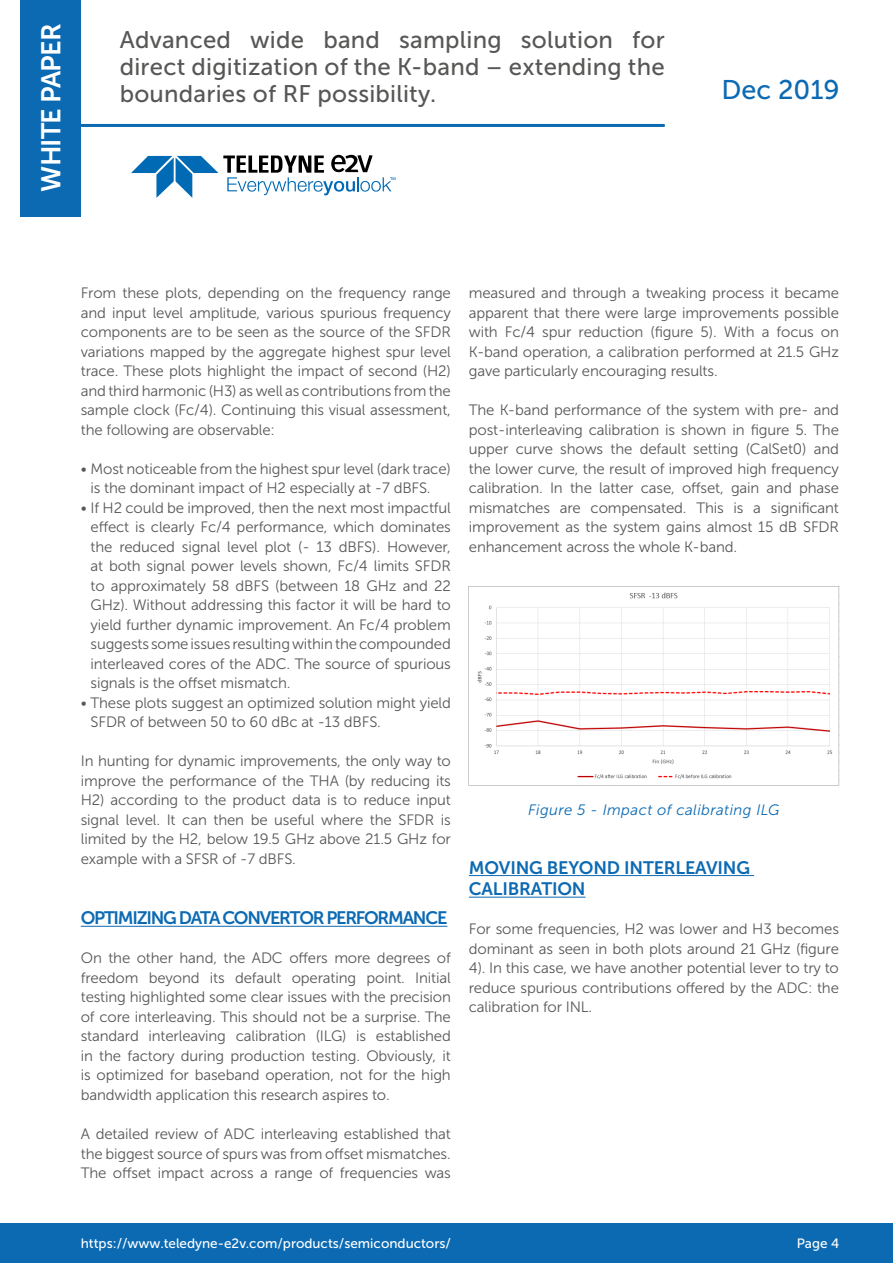
<style>
.page{position:relative;width:893px;height:1263px;background:#fff}
.page>*{position:absolute;margin:0;border:0;box-sizing:border-box;transform-origin:0 0}
.t1{font:27px "Museo Sans 700";letter-spacing:-.03em;color:#fff}
.t2{font:27px "Museo Sans 500";color:#0c6ab3}
.t3{font:24px/27px "Museo Sans 500";letter-spacing:.01em;color:#575756;text-align:justify}
.t4{font:18px/21.6px "Museo Sans 700";letter-spacing:-.01em;color:#0c6ab3}
.t5{font:18px "Museo Sans 700";letter-spacing:-.07em;color:#0c6ab3}
.t6{font:15px/19.5px "Museo Sans 300";letter-spacing:-.01em;color:#575756;text-align:justify}
.t7{font:italic 15px "Museo Sans 300";letter-spacing:.025em;color:#0c6ab3}
.t8{font:13.5px "Museo Sans 500";color:#fff}
</style>
<div class="page">
<div style="left:0;top:1223px;width:893px;height:40px;background:#0c6ab3"></div>
<svg style="left:131px;top:155px;width:264px;height:43px"></svg>
<div style="left:20px;top:0;width:61px;height:217px;background:#0c6ab3"></div>
<hr style="left:81px;top:124px;width:584px;height:3px;background:#0c6ab3">
<hr style="left:81px;top:926px;width:366px;height:1px;background:#0c6ab3">
<hr style="left:469px;top:875px;width:285px;height:1px;background:#0c6ab3">
<hr style="left:469px;top:897px;width:117px;height:1px;background:#0c6ab3">
<img style="left:469px;top:587px;width:370px;height:199px">
<h1 class="t1" style="left:36px;top:192px;width:170px;rotate:-90deg">WHITE PAPER</h1>
<h2 class="t3" style="left:120px;top:27px;width:547px">Advanced wide band sampling solution for direct digitization of the K-band – extending the boundaries of RF possibility.</h2>
<h1 class="t2" style="left:721px;top:75px;width:120px">Dec 2019</h1>
<p class="t6" style="left:81px;top:283px;width:372px">From these plots, depending on the frequency range and input level amplitude, various spurious frequency components are to be seen as the source of the SFDR variations mapped by the aggregate highest spur level trace. These plots highlight the impact of second (H2) and third harmonic (H3) as well as contributions from the sample clock (Fc/4). Continuing this visual assessment, the following are observable:</p>
<p class="t6" style="left:91px;top:459px;width:362px;text-indent:-10px">• Most noticeable from the highest spur level (dark trace) is the dominant impact of H2 especially at -7 dBFS.</p>
<p class="t6" style="left:91px;top:498px;width:362px;text-indent:-10px">• If H2 could be improved, then the next most impactful effect is clearly Fc/4 performance, which dominates the reduced signal level plot (- 13 dBFS). However, at both signal power levels shown, Fc/4 limits SFDR to approximately 58 dBFS (between 18 GHz and 22<br>GHz). Without addressing this factor it will be hard to yield further dynamic improvement. An Fc/4 problem suggests some issues resulting within the compounded interleaved cores of the ADC. The source of spurious signals is the offset mismatch.</p>
<p class="t6" style="left:91px;top:693px;width:362px;text-indent:-10px">• These plots suggest an optimized solution might yield<br>SFDR of between 50 to 60 dBc at -13 dBFS.</p>
<p class="t6" style="left:81px;top:751px;width:372px">In hunting for dynamic improvements, the only way to improve the performance of the THA (by reducing its H2) according to the product data is to reduce input signal level. It can then be useful where the SFDR is limited by the H2, below 19.5 GHz above 21.5 GHz for example with a SFSR of -7 dBFS.</p>
<p class="t5" style="left:81px;top:908px;width:368px">OPTIMIZING DATA CONVERTOR PERFORMANCE</p>
<p class="t6" style="left:81px;top:949px;width:372px">On the other hand, the ADC offers more degrees of freedom beyond its default operating point. Initial testing highlighted some clear issues with the precision of core interleaving. This should not be a surprise. The standard interleaving calibration (ILG) is established in the factory during production testing. Obviously, it is optimized for baseband operation, not for the high bandwidth application this research aspires to.</p>
<p class="t6" style="left:81px;top:1124px;width:372px">A detailed review of ADC interleaving established that the biggest source of spurs was from offset mismatches.<br>The offset impact across a range of frequencies was</p>
<p class="t6" style="left:469px;top:283px;width:372px">measured and through a tweaking process it became apparent that there were large improvements possible with Fc/4 spur reduction (figure 5). With a focus on K-band operation, a calibration performed at 21.5 GHz gave particularly encouraging results.</p>
<p class="t6" style="left:469px;top:400px;width:372px">The K-band performance of the system with pre- and post-interleaving calibration is shown in figure 5. The upper curve shows the default setting (CalSet0) and the lower curve, the result of improved high frequency calibration. In the latter case, offset, gain and phase mismatches are compensated. This is a significant improvement as the system gains almost 15 dB SFDR enhancement across the whole K-band.</p>
<p class="t7" style="left:528px;top:801px;width:253px">Figure 5 - Impact of calibrating ILG</p>
<p class="t4" style="left:469px;top:857px;width:283px">MOVING BEYOND INTERLEAVING<br>CALIBRATION</p>
<p class="t6" style="left:469px;top:919px;width:372px">For some frequencies, H2 was lower and H3 becomes dominant as seen in both plots around 21 GHz (figure 4). In this case, we have another potential lever to try to reduce spurious contributions offered by the ADC: the calibration for INL.</p>
<p class="t8" style="left:81px;top:1235px;width:372px">https://www.teledyne-e2v.com/products/semiconductors/</p>
<p class="t8" style="left:797px;top:1235px;width:44px">Page 4</p>
</div>
